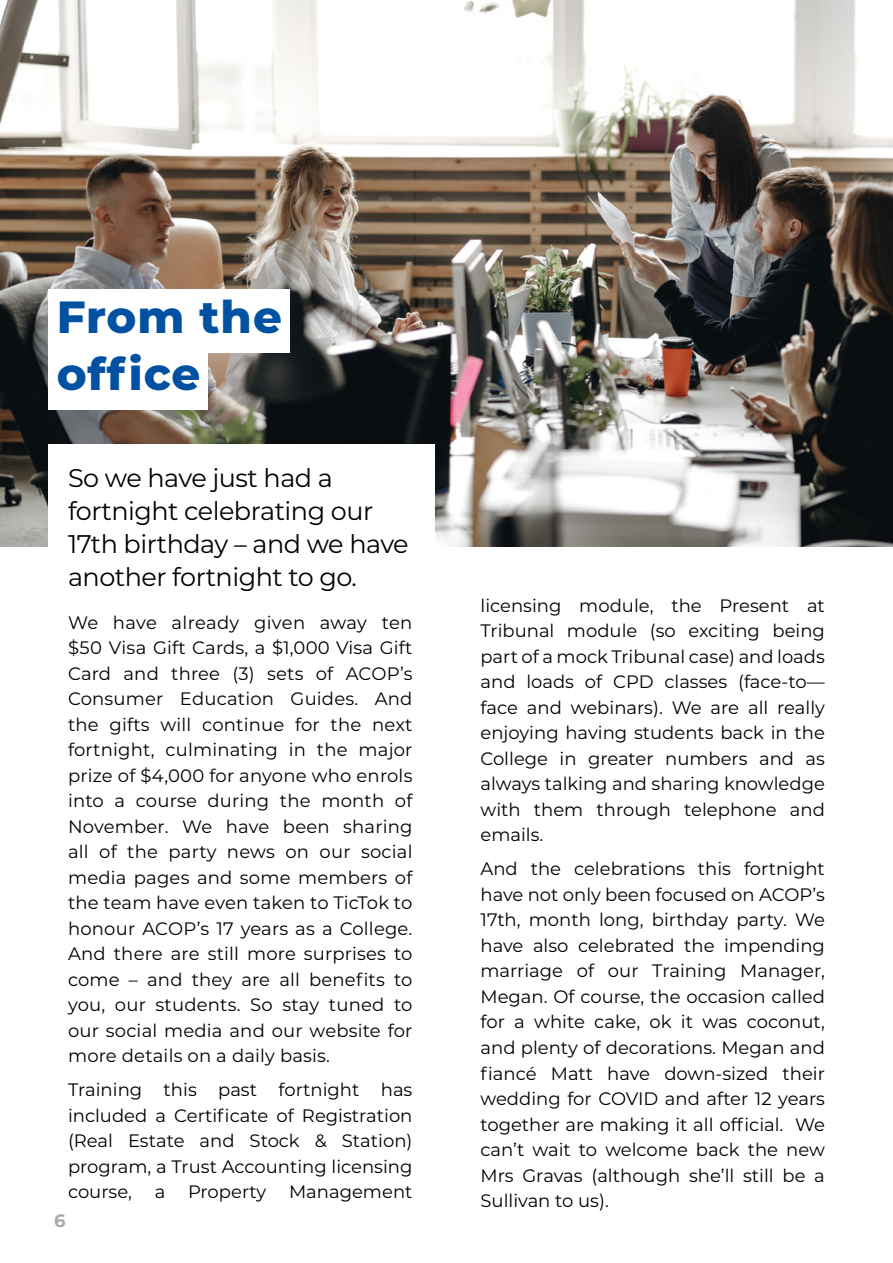
<style>
.page{position:relative;width:893px;height:1263px;background:#fff}
.page>*{position:absolute;margin:0;border:0;box-sizing:border-box;transform-origin:0 0}
.t1{font:800 45px/57px "Montserrat";letter-spacing:.02em;color:#0051a1}
.t2{font:25.5px/33px "Montserrat";letter-spacing:-.02em;color:#000}
.t3{font:18px/25.5px "Montserrat";color:#000;text-align:justify}
.t4{font:700 18px "Montserrat";color:#a7a9ac}
</style>
<div class="page">
<img style="left:0;top:0;width:893px;height:546px">
<div style="left:48px;top:444px;width:387px;height:187px;background:#fff"></div>
<div style="left:48px;top:289px;width:242px;height:64px;background:#fff"></div>
<div style="left:48px;top:346px;width:160px;height:64px;background:#fff"></div>
<h1 class="t1" style="left:57px;top:286px;width:227px">From the office</h1>
<h2 class="t2" style="left:68px;top:461px;width:342px">So we have just had a fortnight celebrating our<br>17th birthday – and we have another fortnight to go.</h2>
<p class="t3" style="left:68px;top:609px;width:346px">We have already given away ten $50 Visa Gift Cards, a $1,000 Visa Gift Card and three (3) sets of ACOP’s Consumer Education Guides. And the gifts will continue for the next fortnight, culminating in the major prize of $4,000 for anyone who enrols into a course during the month of November. We have been sharing all of the party news on our social media pages and some members of the team have even taken to TicTok to honour ACOP’s 17 years as a College.<br>And there are still more surprises to come – and they are all benefits to you, our students. So stay tuned to our social media and our website for more details on a daily basis.</p>
<p class="t3" style="left:68px;top:1076px;width:346px">Training this past fortnight has included a Certificate of Registration (Real Estate and Stock &amp; Station) program, a Trust Accounting licensing course,</p>
<p class="t3" style="left:155px;top:1178px;width:12px">a</p>
<p class="t3" style="left:188px;top:1178px;width:80px">Property</p>
<p class="t3" style="left:289px;top:1178px;width:125px">Management</p>
<p class="t4" style="left:54px;top:1208px;width:13px">6</p>
<p class="t3" style="left:480px;top:592px;width:346px">licensing module, the Present at Tribunal module (so exciting being part of a mock Tribunal case) and loads and loads of CPD classes (face-to— face and webinars). We are all really enjoying having students back in the College in greater numbers and as always talking and sharing knowledge with them through telephone and emails.</p>
<p class="t3" style="left:480px;top:856px;width:346px">And the celebrations this fortnight have not only been focused on ACOP’s 17th, month long, birthday party. We have also celebrated the impending marriage of our Training Manager, Megan. Of course, the occasion called for a white cake, ok it was coconut, and plenty of decorations. Megan and fiancé Matt have down-sized their wedding for COVID and after 12 years together are making it all official. We can’t wait to welcome back the new Mrs Gravas (although she’ll still be a Sullivan to us).</p>
</div>
